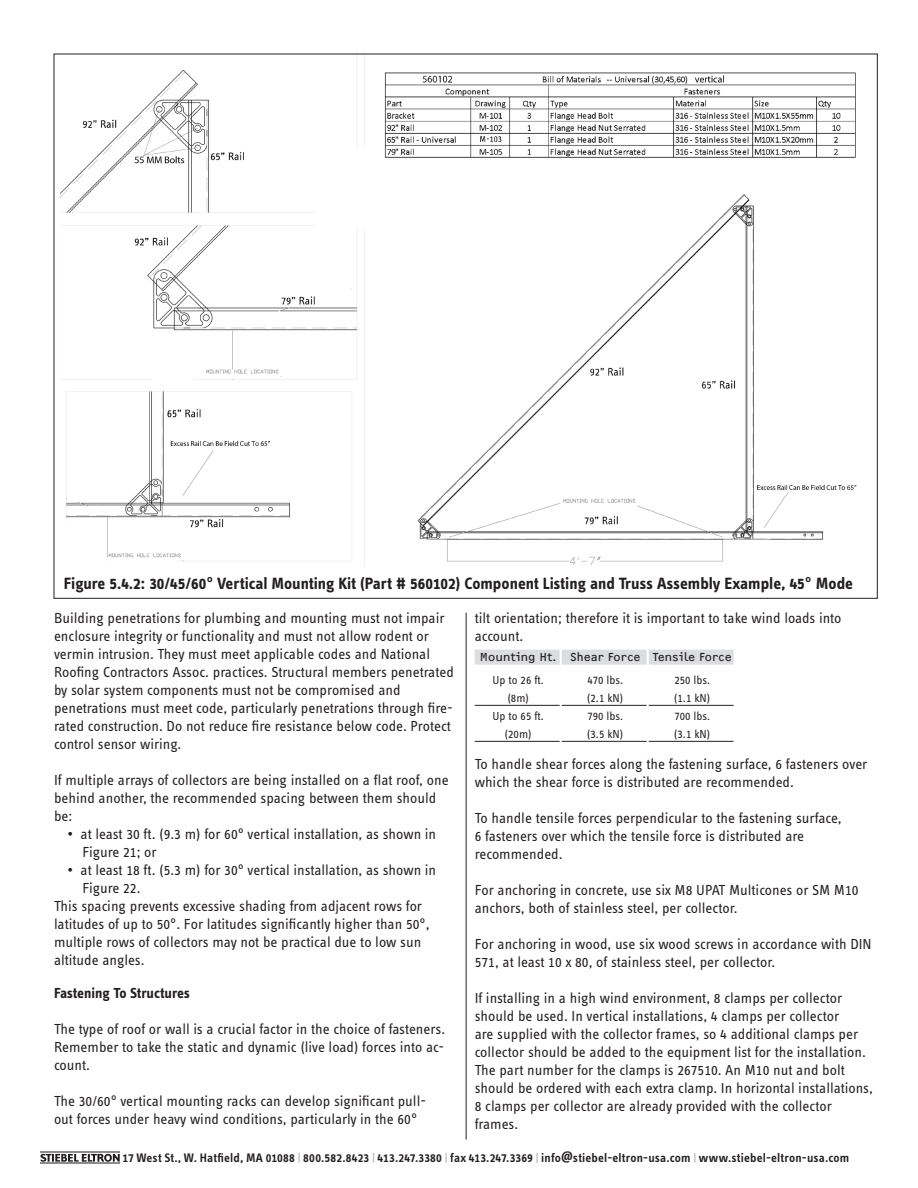
<style>
.page{position:relative;width:918px;height:1188px;background:#fff}
.page>*{position:absolute;margin:0;border:0;box-sizing:border-box;transform-origin:0 0}
.t1{font:700 16.8px "STE Info Text";color:#231f20}
.t2{font:15px/18px "STE Info Text";color:#231f20}
.t3{font:700 15px "STE Info Text";letter-spacing:-.005em;color:#231f20}
.t4{font:600 12.75px "STE Info Text";letter-spacing:.015em;color:#231f20}
.t5{font:12px/18px "STE Info Text";color:#231f20}
.t6{font:12px "F2 FOCR Bczyk Com";letter-spacing:.01em;color:#231f20}
.s1{color:#bcbdc0}
</style>
<div class="page">
<svg style="left:40px;top:1154px;width:80px;height:8px"></svg>
<hr style="left:41px;top:1152px;width:79px;height:1px;background:#8a8c8f">
<hr style="left:41px;top:1162px;width:79px;height:2px;background:#8a8c8f">
<img style="left:60px;top:53px;width:806px;height:514px">
<div style="left:475px;top:650px;width:85px;height:15px;background:#dcdddf"></div>
<div style="left:562px;top:650px;width:85px;height:15px;background:#dcdddf"></div>
<div style="left:649px;top:650px;width:85px;height:15px;background:#dcdddf"></div>
<hr style="left:475px;top:705px;width:85px;height:1px;background:#231f20">
<hr style="left:562px;top:705px;width:85px;height:1px;background:#231f20">
<hr style="left:649px;top:705px;width:85px;height:1px;background:#231f20">
<hr style="left:475px;top:741px;width:85px;height:1px;background:#231f20">
<hr style="left:562px;top:741px;width:85px;height:1px;background:#231f20">
<hr style="left:649px;top:741px;width:85px;height:1px;background:#231f20">
<hr style="left:466px;top:613px;width:1px;height:527px;background:#231f20">
<p class="t1" style="left:64px;top:573px;width:791px">Figure 5.4.2: 30/45/60° Vertical Mounting Kit (Part # 560102) Component Listing and Truss Assembly Example, 45° Mode</p>
<p class="t2" style="left:54px;top:609px;width:401px">Building penetrations for plumbing and mounting must not impair enclosure integrity or functionality and must not allow rodent or vermin intrusion. They must meet applicable codes and National Roofing Contractors Assoc. practices. Structural members penetrated by solar system components must not be compromised and penetrations must meet code, particularly penetrations through fire&shy;rated construction. Do not reduce fire resistance below code. Protect control sensor wiring.</p>
<p class="t2" style="left:54px;top:771px;width:396px">If multiple arrays of collectors are being installed on a flat roof, one behind another, the recommended spacing between them should be:</p>
<p class="t2" style="left:83px;top:825px;width:355px;text-indent:-15px">• at least 30 ft. (9.3 m) for 60° vertical installation, as shown in<br>Figure 21; or</p>
<p class="t2" style="left:68px;top:861px;width:370px">• at least 18 ft. (5.3 m) for 30° vertical installation, as shown in</p>
<p class="t2" style="left:83px;top:879px;width:60px">Figure 22.</p>
<p class="t2" style="left:54px;top:897px;width:370px">This spacing prevents excessive shading from adjacent rows for</p>
<p class="t2" style="left:54px;top:915px;width:377px">latitudes of up to 50°. For latitudes significantly higher than 50°,</p>
<p class="t2" style="left:54px;top:933px;width:369px">multiple rows of collectors may not be practical due to low sun</p>
<p class="t2" style="left:54px;top:951px;width:92px">altitude angles.</p>
<p class="t3" style="left:54px;top:984px;width:138px">Fastening To Structures</p>
<p class="t2" style="left:54px;top:1020px;width:393px;text-align:justify">The type of roof or wall is a crucial factor in the choice of fasteners.<br>Remember to take the static and dynamic (live load) forces into ac&shy;count.</p>
<p class="t2" style="left:54px;top:1092px;width:374px">The 30/60° vertical mounting racks can develop significant pull&shy;out forces under heavy wind conditions, particularly in the 60°</p>
<p class="t2" style="left:475px;top:609px;width:368px">tilt orientation; therefore it is important to take wind loads into account.</p>
<p class="t6" style="left:480px;top:650px;width:253px">Mounting Ht. Shear Force Tensile Force</p>
<p class="t5" style="left:493px;top:671px;width:53px;text-align:center">Up to 26 ft. (8m)</p>
<p class="t5" style="left:587px;top:671px;width:38px">470 lbs. (2.1 kN)</p>
<p class="t5" style="left:674px;top:671px;width:38px">250 lbs. (1.1 kN)</p>
<p class="t5" style="left:493px;top:707px;width:53px;text-align:center">Up to 65 ft. (20m)</p>
<p class="t5" style="left:587px;top:707px;width:38px">790 lbs. (3.5 kN)</p>
<p class="t5" style="left:674px;top:707px;width:38px">700 lbs. (3.1 kN)</p>
<p class="t2" style="left:475px;top:755px;width:394px">To handle shear forces along the fastening surface, 6 fasteners over which the shear force is distributed are recommended.</p>
<p class="t2" style="left:475px;top:809px;width:369px">To handle tensile forces perpendicular to the fastening surface,<br>6 fasteners over which the tensile force is distributed are recommended.</p>
<p class="t2" style="left:475px;top:881px;width:385px">For anchoring in concrete, use six M8 UPAT Multicones or SM M10 anchors, both of stainless steel, per collector.</p>
<p class="t2" style="left:475px;top:935px;width:398px">For anchoring in wood, use six wood screws in accordance with DIN<br>571, at least 10 x 80, of stainless steel, per collector.</p>
<p class="t2" style="left:475px;top:989px;width:400px">If installing in a high wind environment, 8 clamps per collector should be used. In vertical installations, 4 clamps per collector<br>are supplied with the collector frames, so 4 additional clamps per collector should be added to the equipment list for the installation.<br>The part number for the clamps is 267510. An M10 nut and bolt should be ordered with each extra clamp. In horizontal installations, 8 clamps per collector are already provided with the collector frames.</p>
<p class="t4" style="left:123px;top:1150px;width:728px">17 West St., W. Hatfield, MA 01088 <span class="s1">|</span> 800.582.8423 <span class="s1">|</span> 413.247.3380 <span class="s1">|</span> fax 413.247.3369 <span class="s1">|</span> info@stiebel-eltron-usa.com <span class="s1">|</span> www.stiebel-eltron-usa.com</p>
</div>
